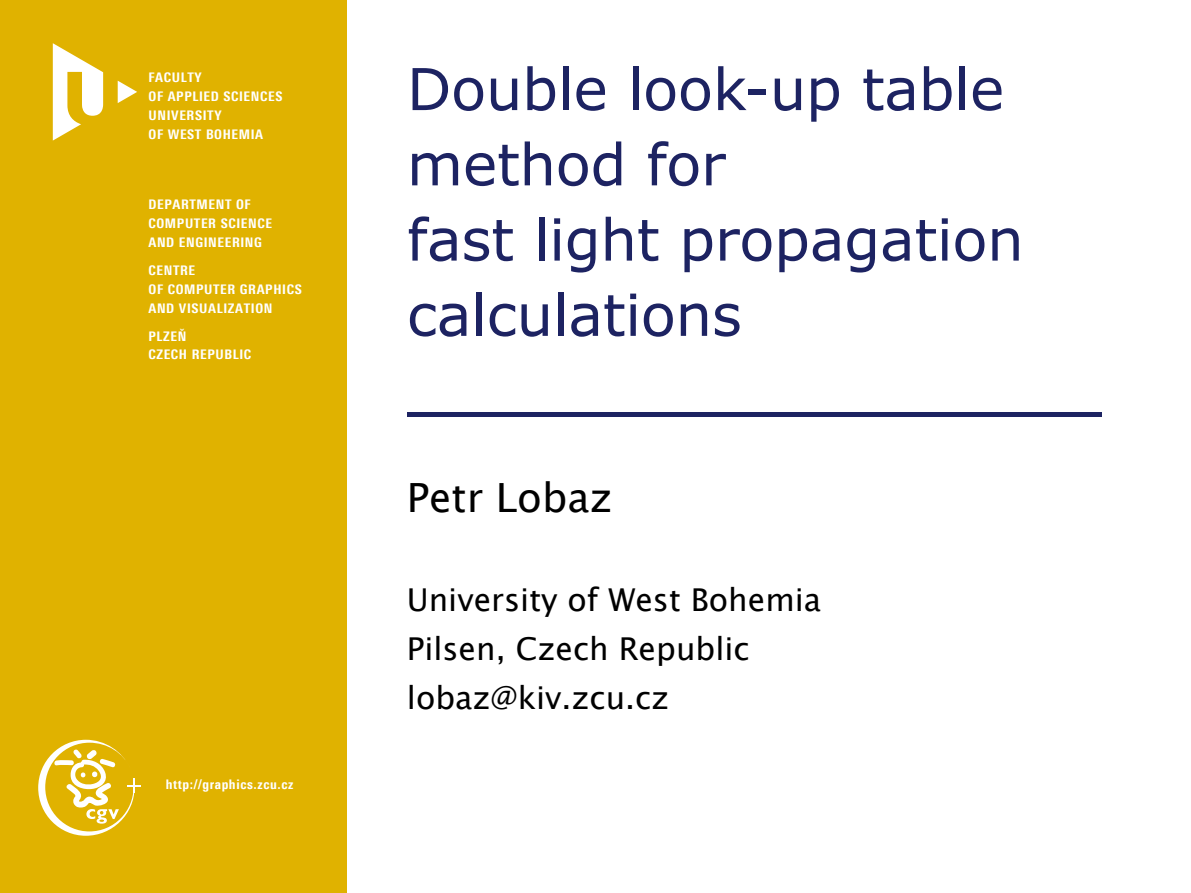
<style>
.page{position:relative;width:1191px;height:893px;background:#fff}
.page>*{position:absolute;margin:0;border:0;box-sizing:border-box;transform-origin:0 0}
.t1{font:57.75px/75.2px "Verdana";letter-spacing:-.005em;color:#1d2362}
.t2{font:40.25px "Lucida Sans Unicode";color:#000}
.t3{font:31.5px/49px "Lucida Sans Unicode";color:#000}
.t4{font:800 13.3px/18.9px "Linotype Univers 720 Cn";letter-spacing:.05em;color:#fff}
</style>
<div class="page">
<div style="left:0;top:0;width:346px;height:893px;background:#e0b200"></div>
<svg style="left:38px;top:740px;width:103px;height:96px"></svg>
<svg style="left:118px;top:81px;width:19px;height:22px"></svg>
<svg style="left:53px;top:43px;width:50px;height:98px"></svg>
<div style="left:407px;top:412px;width:694px;height:5px;background:#1d2362"></div>
<p class="t4" style="left:148px;top:68px;width:135px">FACULTY<br>OF APPLIED SCIENCES<br>UNIVERSITY<br>OF WEST BOHEMIA</p>
<p class="t4" style="left:148px;top:195px;width:125px">DEPARTMENT OF<br>COMPUTER SCIENCE<br>AND ENGINEERING</p>
<p class="t4" style="left:148px;top:261px;width:155px">CENTRE<br>OF COMPUTER GRAPHICS<br>AND VISUALIZATION</p>
<p class="t4" style="left:148px;top:326px;width:104px">PLZEŇ<br>CZECH REPUBLIC</p>
<p class="t4" style="left:166px;top:775px;width:129px">http://graphics.zcu.cz</p>
<h1 class="t1" style="left:407px;top:50px;width:618px">Double look‑up table method for<br>fast light propagation calculations</h1>
<h2 class="t2" style="left:407px;top:466px;width:207px">Petr Lobaz</h2>
<h3 class="t3" style="left:407px;top:575px;width:416px">University of West Bohemia<br>Pilsen, Czech Republic lobaz@kiv.zcu.cz</h3>
</div>
